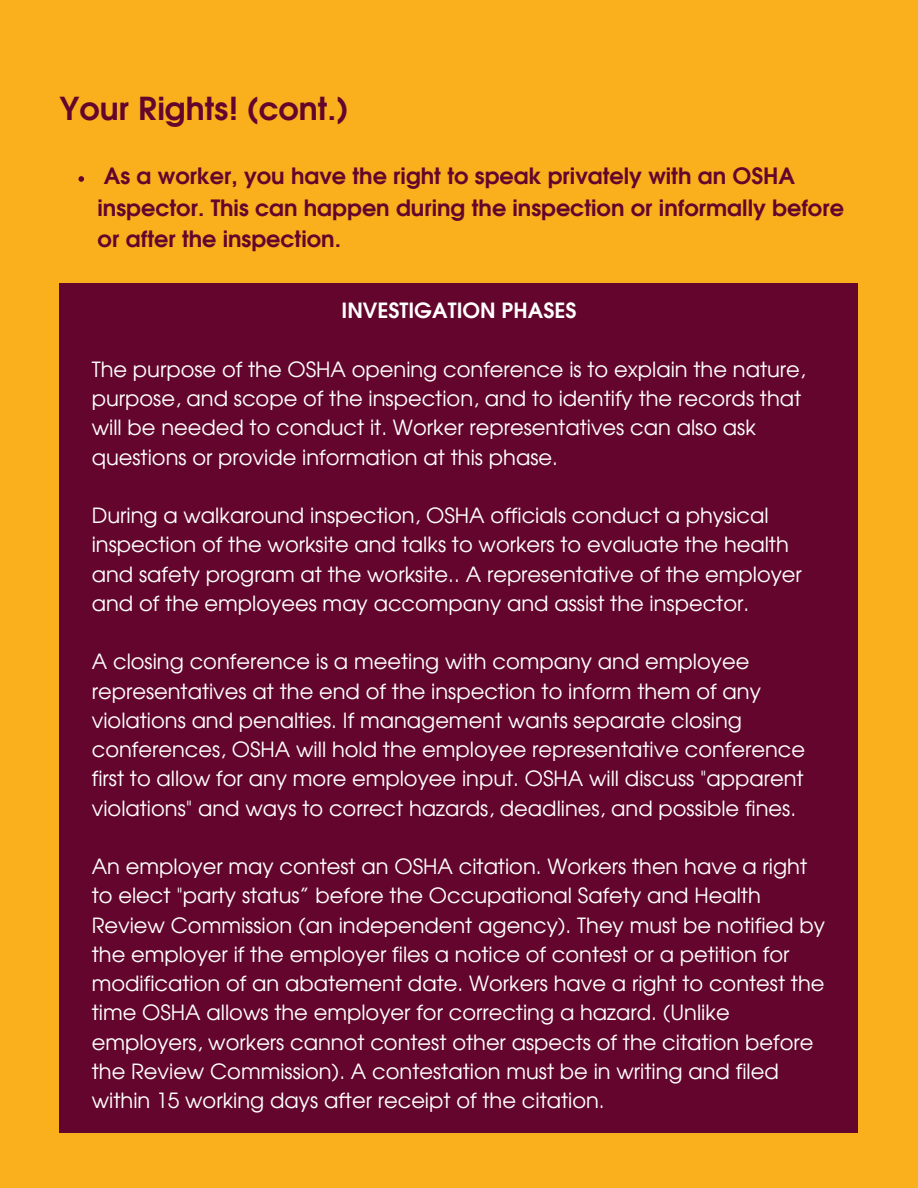
<style>
.page{position:relative;width:918px;height:1188px;background:#faaf1d}
.page>*{position:absolute;margin:0;border:0;box-sizing:border-box;transform-origin:0 0}
.t1{font:700 31.65px "Evolventa";color:#63052c}
.t2{font:700 22.5px/31.5px "Evolventa";color:#63052c}
.t3{font:21px/29.2px "Evolventa";color:#fffffe}
.t4{font:700 21px "Evolventa";color:#fffffe}
</style>
<div class="page">
<svg style="left:78px;top:176px;width:6px;height:6px"></svg>
<div style="left:59px;top:283px;width:799px;height:850px;background:#63052c"></div>
<h1 class="t1" style="left:59px;top:95px;width:290px">Your Rights! (cont.)</h1>
<p class="t2" style="left:98px;top:162px;width:748px">As a worker, you have the right to speak privately with an OSHA inspector. This can happen during the inspection or informally before or after the inspection.</p>
<p class="t4" style="left:342px;top:302px;width:236px">INVESTIGATION PHASES</p>
<p class="t3" style="left:92px;top:356px;width:715px">The purpose of the OSHA opening conference is to explain the nature, purpose, and scope of the inspection, and to identify the records that will be needed to conduct it. Worker representatives can also ask questions or provide information at this phase.</p>
<p class="t3" style="left:92px;top:502px;width:712px">During a walkaround inspection, OSHA officials conduct a physical inspection of the worksite and talks to workers to evaluate the health and safety program at the worksite.. A representative of the employer and of the employees may accompany and assist the inspector.</p>
<p class="t3" style="left:92px;top:649px;width:715px">A closing conference is a meeting with company and employee representatives at the end of the inspection to inform them of any violations and penalties. If management wants separate closing conferences, OSHA will hold the employee representative conference first to allow for any more employee input. OSHA will discuss "apparent violations" and ways to correct hazards, deadlines, and possible fines.</p>
<p class="t3" style="left:92px;top:853px;width:735px">An employer may contest an OSHA citation. Workers then have a right to elect "party status” before the Occupational Safety and Health Review Commission (an independent agency). They must be notified by the employer if the employer files a notice of contest or a petition for modification of an abatement date. Workers have a right to contest the time OSHA allows the employer for correcting a hazard. (Unlike employers, workers cannot contest other aspects of the citation before the Review Commission). A contestation must be in writing and filed within 15 working days after receipt of the citation.</p>
</div>
